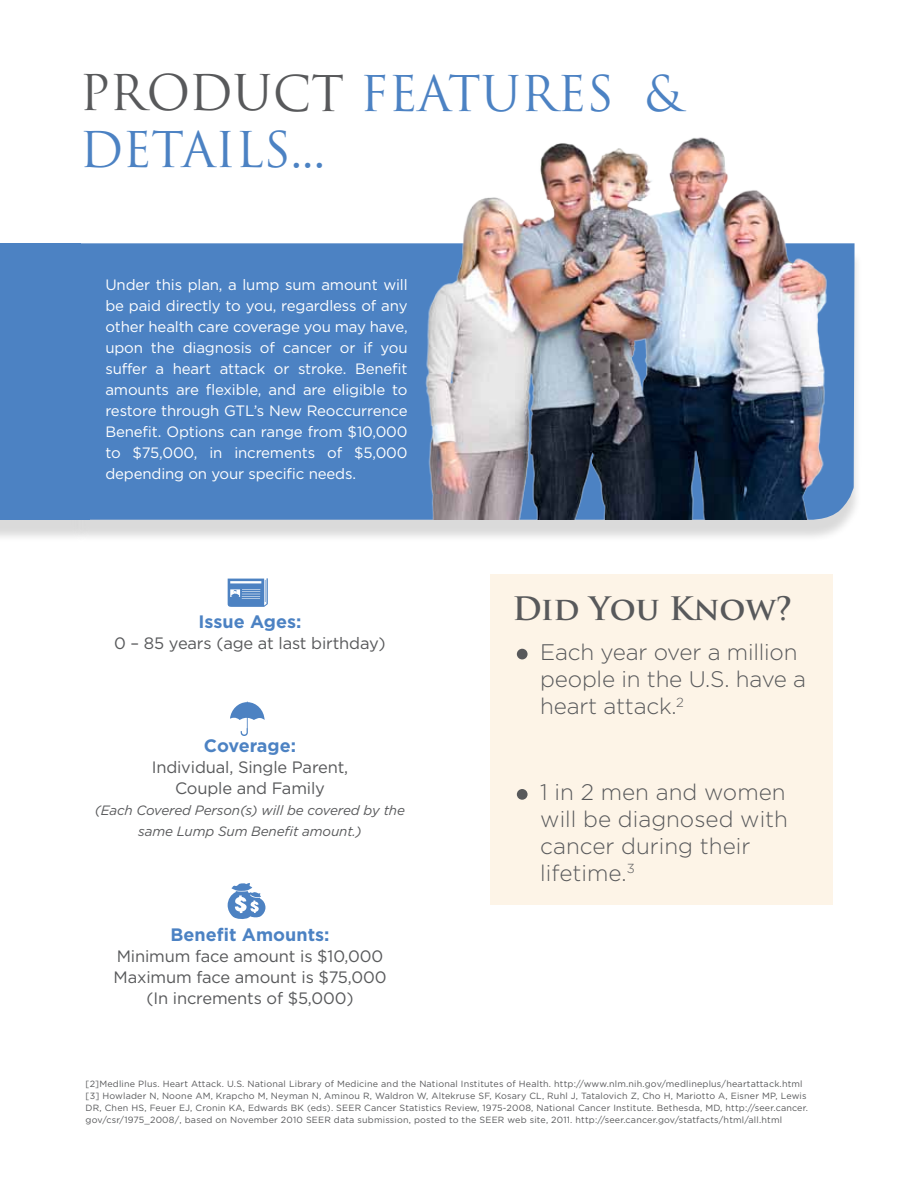
<style>
.page{position:relative;width:918px;height:1188px;background:#fff}
.page>*{position:absolute;margin:0;border:0;box-sizing:border-box;transform-origin:0 0}
.t1{font:48px/56.7px "Trajan Pro";color:#4c82c3}
.t2{font:700 31.5px "Trajan Pro";letter-spacing:-.005em;color:#58595b}
.t3{font:300 22.5px/27px "Gotham";color:#58595b}
.t4{font:700 18px "Gotham";color:#4c82c3}
.t5{font:16.5px/21px "Gotham";letter-spacing:-.01em;color:#58595b;text-align:center}
.t6{font:15px/21px "Gotham";letter-spacing:-.01em;color:#fff;text-align:justify}
.t7{font:italic 13.5px/21px "Gotham";letter-spacing:-.01em;color:#58595b;text-align:center}
.t8{font:9px/12px "Gotham";letter-spacing:.02em;color:#58595b}
.s1{color:#58595b}
</style>
<div class="page">
<div style="left:490px;top:574px;width:343px;height:330px;background:#fdf4e7"></div>
<div style="left:517px;top:649px;width:11px;height:10px;background:#58595b;border-radius:50%"></div>
<div style="left:517px;top:789px;width:11px;height:11px;background:#58595b;border-radius:50%"></div>
<svg style="left:228px;top:883px;width:37px;height:36px"></svg>
<svg style="left:228px;top:578px;width:40px;height:29px"></svg>
<svg style="left:230px;top:702px;width:35px;height:34px"></svg>
<div style="left:73px;top:250px;width:790px;height:293px;background:#000;opacity:.15"></div>
<div style="left:81px;top:243px;width:774px;height:279px;background:#4c82c3"></div>
<div style="left:0;top:250px;width:89px;height:293px;background:#000;opacity:.15"></div>
<div style="left:0;top:243px;width:81px;height:277px;background:#4c82c3"></div>
<img style="left:421px;top:137px;width:411px;height:383px">
<div style="left:72px;top:244px;width:18px;height:275px;background:#4c82c3"></div>
<h1 class="t1" style="left:79px;top:65px;width:604px"><span class="s1">PRODUCT</span> FEATURES &amp;<br>DETAI LS...</h1>
<p class="t6" style="left:105px;top:274px;width:304px">Under this plan, a lump sum amount will be paid directly to you, regardless of any other health care coverage you may have, upon the diagnosis of cancer or if you suffer a heart attack or stroke. Benefit amounts are flexible, and are eligible to restore through GTL’s New Reoccurrence Benefit. Options can range from $10,000 to $75,000, in increments of $5,000 depending on your specific needs.</p>
<h3 class="t4" style="left:199px;top:609px;width:104px">Issue Ages:</h3>
<h3 class="t5" style="left:114px;top:632px;width:273px">0 – 85 years (age at last birthday)</h3>
<h3 class="t4" style="left:204px;top:734px;width:94px">Coverage:</h3>
<h3 class="t5" style="left:152px;top:757px;width:198px">Individual, Single Parent,<br>Couple and Family</h3>
<h3 class="t7" style="left:95px;top:800px;width:312px">(Each Covered Person(s) will be covered by the same Lump Sum Benefit amount.)</h3>
<h3 class="t4" style="left:171px;top:923px;width:160px">Benefit Amounts:</h3>
<h3 class="t5" style="left:114px;top:946px;width:274px">Minimum face amount is $10,000<br>Maximum face amount is $75,000 (In increments of $5,000)</h3>
<h2 class="t2" style="left:513px;top:589px;width:282px">Did You Know?</h2>
<h3 class="t3" style="left:540px;top:639px;width:267px">Each year over a million people in the U.S. have a heart attack.<sup>2</sup></h3>
<h3 class="t3" style="left:540px;top:778px;width:249px">1 in 2 men and women will be diagnosed with cancer during their lifetime.<sup>3</sup></h3>
<p class="t8" style="left:86px;top:1078px;width:724px">[2]Medline Plus. Heart Attack. U.S. National Library of Medicine and the National Institutes of Health. http://www.nlm.nih.gov/medlineplus/heartattack.html [3] Howlader N, Noone AM, Krapcho M, Neyman N, Aminou R, Waldron W, Altekruse SF, Kosary CL, Ruhl J, Tatalovich Z, Cho H, Mariotto A, Eisner MP, Lewis DR, Chen HS, Feuer EJ, Cronin KA, Edwards BK (eds). SEER Cancer Statistics Review, 1975-2008, National Cancer Institute. Bethesda, MD, http://seer.cancer. gov/csr/1975_2008/, based on November 2010 SEER data submission, posted to the SEER web site, 2011. http://seer.cancer.gov/statfacts/html/all.html</p>
</div>
